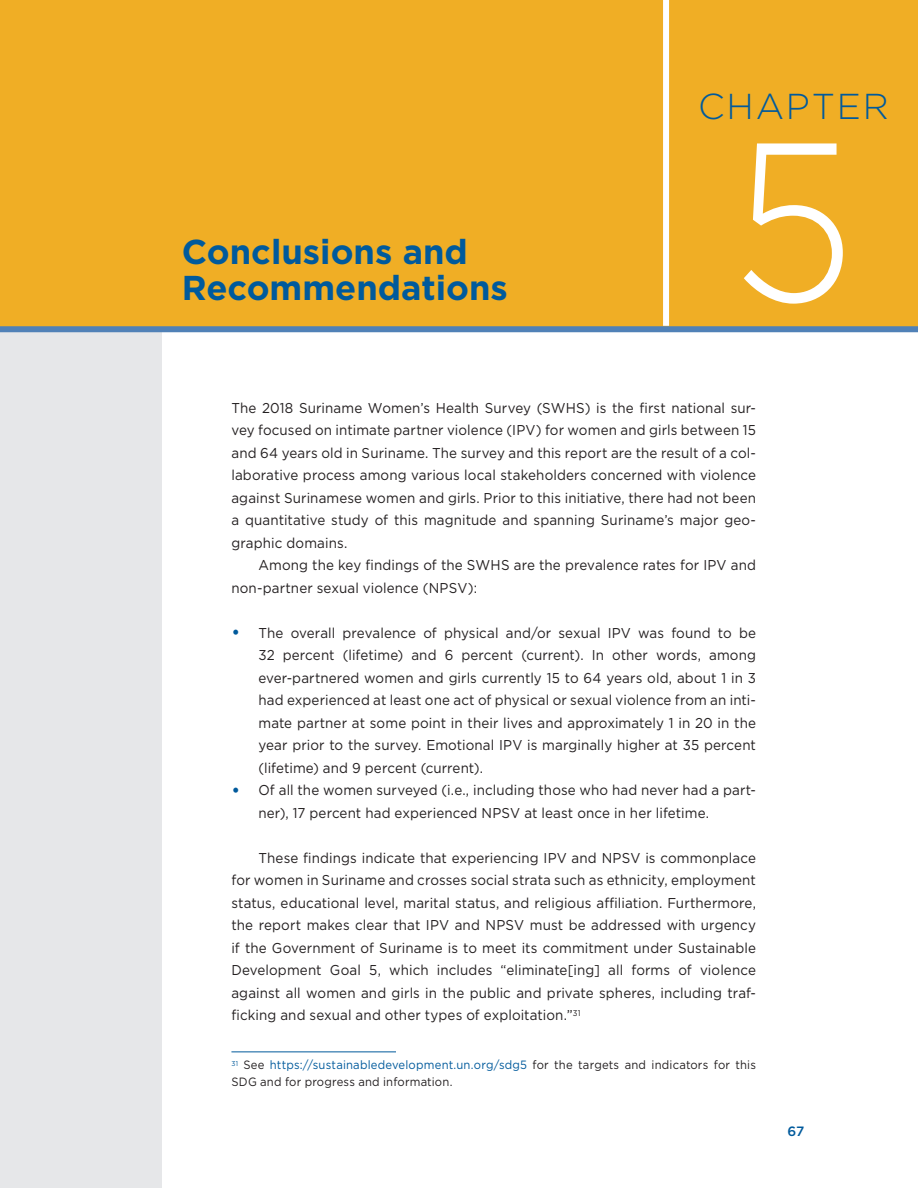
<style>
.page{position:relative;width:918px;height:1188px;background:#fff}
.page>*{position:absolute;margin:0;border:0;box-sizing:border-box;transform-origin:0 0}
.t1{font:300 225px "Gotham";color:#fff;scale:.9 1}
.t2{font:300 36px "Gotham";letter-spacing:.05em;color:#005a9c}
.t3{font:700 34.5px/36px "Gotham";color:#005a9c}
.t4{font:14.25px/22.5px "Gotham";letter-spacing:.01em;color:#231f20;text-align:justify;scale:.94 1}
.t5{font:500 13.5px "Gotham";color:#005a9c}
.t6{font:12px/17.2px "Gotham";letter-spacing:.015em;color:#231f20;scale:.94 1}
.s1{font-size:19.5px;color:#005a9c}
.s2{color:#005a9c}
</style>
<div class="page">
<div style="left:0;top:332px;width:162px;height:856px;background:#e6e7e9"></div>
<div style="left:0;top:0;width:918px;height:326px;background:#f0ae25"></div>
<div style="left:663px;top:0;width:6px;height:326px;background:#fff"></div>
<div style="left:0;top:326px;width:918px;height:6px;background:#5081b7"></div>
<hr style="left:231px;top:1052px;width:165px;height:1px;background:#005a9c">
<h3 class="t3" style="left:182px;top:233px;width:328px">Conclusions and<br>Recommendations</h3>
<h2 class="t2" style="left:698px;top:83px;width:192px">CHAPTER</h2>
<h1 class="t1" style="left:732px;top:79px;width:138px">5</h1>
<p class="t4" style="left:231px;top:396px;width:560px">The 2018 Suriname Women’s Health Survey (SWHS) is the first national sur&shy;vey focused on intimate partner violence (IPV) for women and girls between 15 and 64 years old in Suriname. The survey and this report are the result of a col&shy;laborative process among various local stakeholders concerned with violence against Surinamese women and girls. Prior to this initiative, there had not been a quantitative study of this magnitude and spanning Suriname’s major geo&shy;graphic domains.</p>
<p class="t4" style="left:231px;top:554px;width:560px;text-indent:27px">Among the key findings of the SWHS are the prevalence rates for IPV and non-partner sexual violence (NPSV):</p>
<p class="t4" style="left:258px;top:621px;width:531px;text-indent:-27px"><span class="s1">•</span> The overall prevalence of physical and/or sexual IPV was found to be 32 percent (lifetime) and 6 percent (current). In other words, among ever-partnered women and girls currently 15 to 64 years old, about 1 in 3 had experienced at least one act of physical or sexual violence from an inti&shy;mate partner at some point in their lives and approximately 1 in 20 in the year prior to the survey. Emotional IPV is marginally higher at 35 percent (lifetime) and 9 percent (current).</p>
<p class="t4" style="left:258px;top:779px;width:531px;text-indent:-27px"><span class="s1">•</span> Of all the women surveyed (i.e., including those who had never had a part&shy;ner), 17 percent had experienced NPSV at least once in her lifetime.</p>
<p class="t4" style="left:231px;top:846px;width:560px;text-indent:27px">These findings indicate that experiencing IPV and NPSV is commonplace for women in Suriname and crosses social strata such as ethnicity, employment status, educational level, marital status, and religious affiliation. Furthermore, the report makes clear that IPV and NPSV must be addressed with urgency if the Government of Suriname is to meet its commitment under Sustainable Development Goal 5, which includes “eliminate[ing] all forms of violence against all women and girls in the public and private spheres, including traf&shy;ficking and sexual and other types of exploitation.”<sup>31</sup></p>
<p class="t6" style="left:231px;top:1056px;width:560px"><sup>31</sup> See <span class="s2">https://sustainabledevelopment.un.org/sdg5</span> for the targets and indicators for this<br>SDG and for progress and information.</p>
<p class="t5" style="left:788px;top:1122px;width:18px">67</p>
</div>
